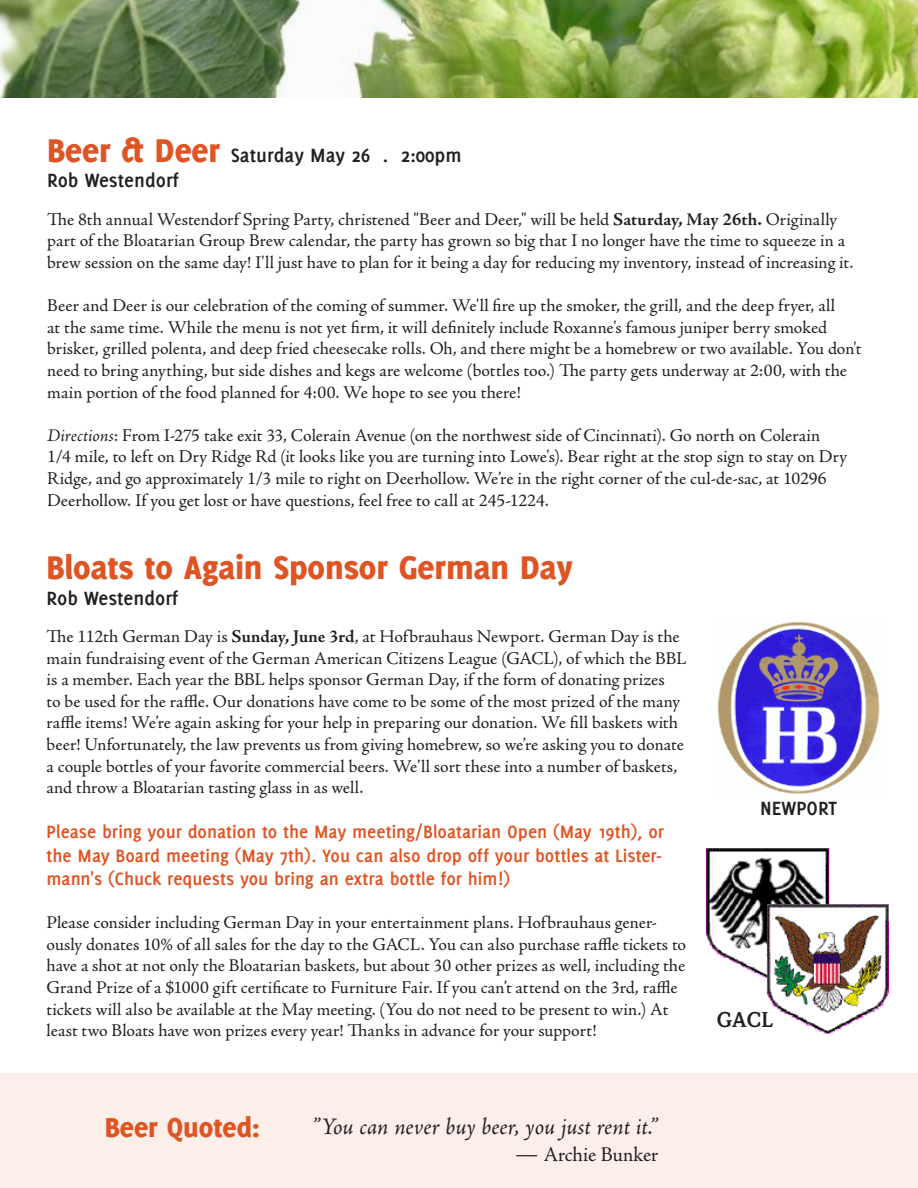
<style>
.page{position:relative;width:918px;height:1188px;background:#fff}
.page>*{position:absolute;margin:0;border:0;box-sizing:border-box;transform-origin:0 0}
.t1{font:800 36px "Delicious";color:#df5423}
.t2{font:800 30px "Delicious";color:#df5423}
.t3{font:italic 24px "Adobe Jenson Pro";letter-spacing:-.005em;color:#231f20}
.t4{font:700 21px/25.5px "Delicious";color:#231f20}
.t5{font:21px "Adobe Jenson Pro";letter-spacing:-.005em;color:#231f20}
.t6{font:700 21px "Weidemann";color:#231f20}
.t7{font:700 19.5px/23.4px "Delicious";letter-spacing:-.005em;color:#df5423;text-align:justify}
.t8{font:18px/21.6px "Adobe Jenson Pro";color:#231f20}
.s1{font-weight:800;font-size:36px;color:#df5423}
.s2{font-weight:700}
.s3{font-style:italic}
.s4{font-style:italic;font-size:24px}
</style>
<div class="page">
<div style="left:0;top:1074px;width:918px;height:114px;background:#fceee9"></div>
<img style="left:0;top:0;width:918px;height:98px">
<img style="left:717px;top:622px;width:163px;height:172px">
<img style="left:706px;top:848px;width:182px;height:186px">
<p class="t4" style="left:47px;top:142px;width:416px"><span class="s1">Beer &amp; Deer</span> Saturday May 26 . 2:00pm<br>Rob Westendorf</p>
<p class="t8" style="left:47px;top:209px;width:808px">The 8th annual Westendorf Spring Party, christened "Beer and Deer," will be held <span class="s2">Saturday, May 26th.</span> Originally part of the Bloatarian Group Brew calendar, the party has grown so big that I no longer have the time to squeeze in a brew session on the same day! I'll just have to plan for it being a day for reducing my inventory, instead of increasing it.</p>
<p class="t8" style="left:47px;top:295px;width:816px">Beer and Deer is our celebration of the coming of summer. We'll fire up the smoker, the grill, and the deep fryer, all<br>at the same time. While the menu is not yet firm, it will definitely include Roxanne's famous juniper berry smoked brisket, grilled polenta, and deep fried cheesecake rolls. Oh, and there might be a homebrew or two available. You don't need to bring anything, but side dishes and kegs are welcome (bottles too.) The party gets underway at 2:00, with the main portion of the food planned for 4:00. We hope to see you there!</p>
<p class="t8" style="left:47px;top:425px;width:802px"><span class="s3">Directions</span>: From I-275 take exit 33, Colerain Avenue (on the northwest side of Cincinnati). Go north on Colerain 1/4 mile, to left on Dry Ridge Rd (it looks like you are turning into Lowe's). Bear right at the stop sign to stay on Dry Ridge, and go approximately 1/3 mile to right on Deerhollow. We’re in the right corner of the cul-de-sac, at 10296<br>Deerhollow. If you get lost or have questions, feel free to call at 245-1224.</p>
<h1 class="t1" style="left:47px;top:546px;width:528px">Bloats to Again Sponsor German Day</h1>
<p class="t4" style="left:47px;top:585px;width:133px">Rob Westendorf</p>
<p class="t8" style="left:47px;top:626px;width:641px">The 112th German Day is <span class="s2">Sunday, June 3rd</span>, at Hofbrauhaus Newport. German Day is the main fundraising event of the German American Citizens League (GACL), of which the BBL is a member. Each year the BBL helps sponsor German Day, if the form of donating prizes<br>to be used for the raffle. Our donations have come to be some of the most prized of the many raffle items! We’re again asking for your help in preparing our donation. We fill baskets with beer! Unfortunately, the law prevents us from giving homebrew, so we’re asking you to donate a couple bottles of your favorite commercial beers. We’ll sort these into a number of baskets, and throw a Bloatarian tasting glass in as well.</p>
<p class="t7" style="left:47px;top:820px;width:619px">Please bring your donation to the May meeting/Bloatarian Open (May 19th), or the May Board meeting (May 7th). You can also drop off your bottles at Lister&shy;mann's (Chuck requests you bring an extra bottle for him!)</p>
<p class="t8" style="left:47px;top:912px;width:641px">Please consider including German Day in your entertainment plans. Hofbrauhaus gener&shy;ously donates 10% of all sales for the day to the GACL. You can also purchase raffle tickets to have a shot at not only the Bloatarian baskets, but about 30 other prizes as well, including the Grand Prize of a $1000 gift certificate to Furniture Fair. If you can’t attend on the 3rd, raffle tickets will also be available at the May meeting. (You do not need to be present to win.) At least two Bloats have won prizes every year! Thanks in advance for your support!</p>
<h2 class="t2" style="left:105px;top:1109px;width:156px">Beer Quoted:</h2>
<h3 class="t3" style="left:313px;top:1113px;width:347px">”You can never buy beer, you just rent it.”</h3>
<p class="t5" style="left:515px;top:1142px;width:145px"><span class="s4">—</span> Archie Bunker</p>
<p class="t4" style="left:760px;top:795px;width:78px">NEWPORT</p>
<p class="t6" style="left:717px;top:1007px;width:58px">GACL</p>
</div>
